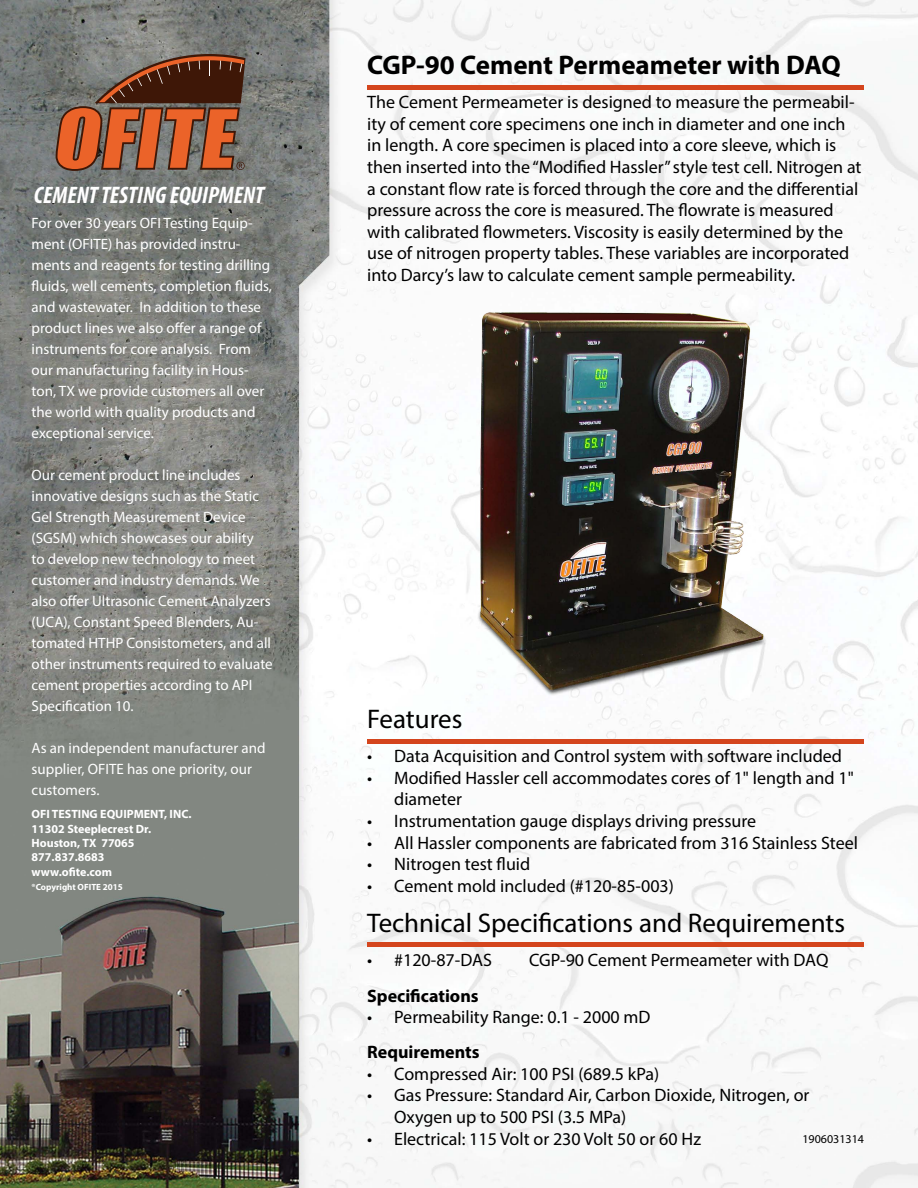
<style>
.page{position:relative;width:918px;height:1188px;background:#fff}
.page>*{position:absolute;margin:0;border:0;box-sizing:border-box;transform-origin:0 0}
.t1{font:27px "Myriad Pro";color:#000}
.t2{font:700 27px "Myriad Pro";color:#000}
.t3{font:italic 700 condensed 24px "Myriad Pro";color:#fff}
.t4{font:18px/21.6px "Myriad Pro";color:#000}
.t5{font:700 18px "Myriad Pro";color:#000}
.t6{font:15px/21px "Myriad Pro";color:#fff}
.t7{font:700 12px/14.4px "Myriad Pro";color:#fff}
.t8{font:12px "Myriad Pro";color:#000}
.t9{font:700 9px "Myriad Pro";color:#fff}
</style>
<div class="page">
<img style="left:0;top:0;width:918px;height:1188px">
<svg style="left:56px;top:54px;width:190px;height:117px;background:#8a543c"></svg>
<img style="left:430px;top:262px;width:367px;height:477px">
<hr style="left:367px;top:85px;width:497px;height:4px;background:#d4451d">
<hr style="left:367px;top:739px;width:497px;height:4px;background:#d4451d">
<div style="left:367px;top:942px;width:497px;height:5px;background:#d4451d"></div>
<h2 class="t3" style="left:34px;top:180px;width:232px">CEMENT TESTING EQUIPMENT</h2>
<p class="t6" style="left:32px;top:213px;width:242px">For over 30 years OFI Testing Equip&shy;ment (OFITE) has provided instru&shy;ments and reagents for testing drilling fluids, well cements, completion fluids, and wastewater. In addition to these product lines we also offer a range of instruments for core analysis. From our manufacturing facility in Hous&shy;ton, TX we provide customers all over the world with quality products and exceptional service.</p>
<p class="t6" style="left:32px;top:465px;width:243px">Our cement product line includes innovative designs such as the Static Gel Strength Measurement Device (SGSM) which showcases our ability<br>to develop new technology to meet customer and industry demands. We also offer Ultrasonic Cement Analyzers (UCA), Constant Speed Blenders, Au&shy;tomated HTHP Consistometers, and all other instruments required to evaluate cement properties according to API Specification 10.</p>
<p class="t6" style="left:32px;top:738px;width:235px">As an independent manufacturer and supplier, OFITE has one priority, our customers.</p>
<p class="t7" style="left:32px;top:807px;width:161px">OFI TESTING EQUIPMENT, INC.<br>11302 Steeplecrest Dr.<br>Houston, TX 77065<br>877.837.8683<br>www.ofite.com</p>
<p class="t9" style="left:32px;top:881px;width:93px">®Copyright OFITE 2015</p>
<h1 class="t2" style="left:367px;top:48px;width:475px">CGP-90 Cement Permeameter with DAQ</h1>
<p class="t4" style="left:367px;top:91px;width:496px">The Cement Permeameter is designed to measure the permeabil&shy;ity of cement core specimens one inch in diameter and one inch in length. A core specimen is placed into a core sleeve, which is then inserted into the “Modified Hassler” style test cell. Nitrogen at a constant flow rate is forced through the core and the differential pressure across the core is measured. The flowrate is measured with calibrated flowmeters. Viscosity is easily determined by the use of nitrogen property tables. These variables are incorporated into Darcy’s law to calculate cement sample permeability.</p>
<h1 class="t1" style="left:367px;top:703px;width:97px">Features</h1>
<p class="t4" style="left:367px;top:745px;width:476px">• Data Acquisition and Control system with software included</p>
<p class="t4" style="left:394px;top:767px;width:461px;text-indent:-27px">• Modified Hassler cell accommodates cores of 1" length and 1" diameter</p>
<p class="t4" style="left:367px;top:810px;width:391px">• Instrumentation gauge displays driving pressure</p>
<p class="t4" style="left:367px;top:831px;width:492px">• All Hassler components are fabricated from 316 Stainless Steel</p>
<p class="t4" style="left:367px;top:853px;width:165px">• Nitrogen test fluid</p>
<p class="t4" style="left:367px;top:875px;width:308px">• Cement mold included (#120-85-003)</p>
<h1 class="t1" style="left:367px;top:906px;width:479px">Technical Specifications and Requirements</h1>
<p class="t4" style="left:367px;top:949px;width:126px">• #120-87-DAS</p>
<p class="t4" style="left:529px;top:949px;width:301px">CGP-90 Cement Permeameter with DAQ</p>
<p class="t5" style="left:367px;top:984px;width:113px">Specifications</p>
<p class="t4" style="left:367px;top:1006px;width:285px">• Permeability Range: 0.1 - 2000 mD</p>
<p class="t5" style="left:367px;top:1040px;width:114px">Requirements</p>
<p class="t4" style="left:367px;top:1063px;width:294px">• Compressed Air: 100 PSI (689.5 kPa)</p>
<p class="t4" style="left:394px;top:1084px;width:417px;text-indent:-27px">• Gas Pressure: Standard Air, Carbon Dioxide, Nitrogen, or<br>Oxygen up to 500 PSI (3.5 MPa)</p>
<p class="t4" style="left:367px;top:1128px;width:335px">• Electrical: 115 Volt or 230 Volt 50 or 60 Hz</p>
<p class="t8" style="left:802px;top:1132px;width:63px">1906031314</p>
</div>
